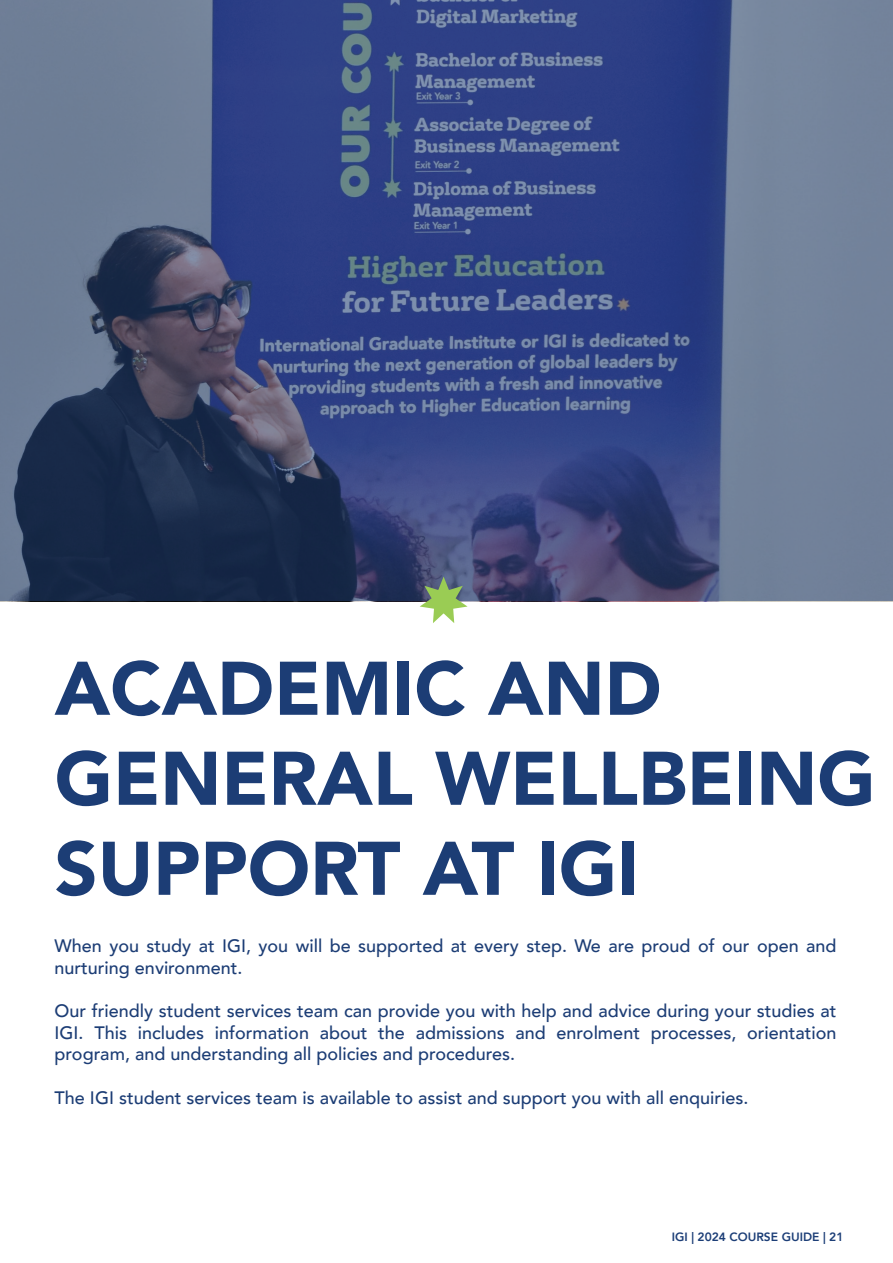
<style>
.page{position:relative;width:893px;height:1263px;background:#fff}
.page>*{position:absolute;margin:0;border:0;box-sizing:border-box;transform-origin:0 0}
.t1{font:900 75px/90px "Avenir";color:#1c3d75}
.t2{font:500 18px/21.6px "Avenir";color:#1c3d75}
.t3{font:800 12px "Avenir";color:#1c3e77}
</style>
<div class="page">
<svg style="left:0;top:0;width:893px;height:600px;background:#475783"></svg>
<svg style="left:420px;top:577px;width:48px;height:46px"></svg>
<h1 class="t1" style="left:55px;top:642px;width:822px">ACADEMIC AND<br>GENERAL WELLBEING<br>SUPPORT AT IGI</h1>
<p class="t2" style="left:55px;top:934px;width:783px">When you study at IGI, you will be supported at every step. We are proud of our open and nurturing environment.</p>
<p class="t2" style="left:55px;top:999px;width:783px;text-align:justify">Our friendly student services team can provide you with help and advice during your studies at IGI. This includes information about the admissions and enrolment processes, orientation program, and understanding all policies and procedures.</p>
<p class="t2" style="left:55px;top:1085px;width:695px">The IGI student services team is available to assist and support you with all enquiries.</p>
<p class="t3" style="left:672px;top:1227px;width:173px">IGI | 2024 COURSE GUIDE | 21</p>
</div>
